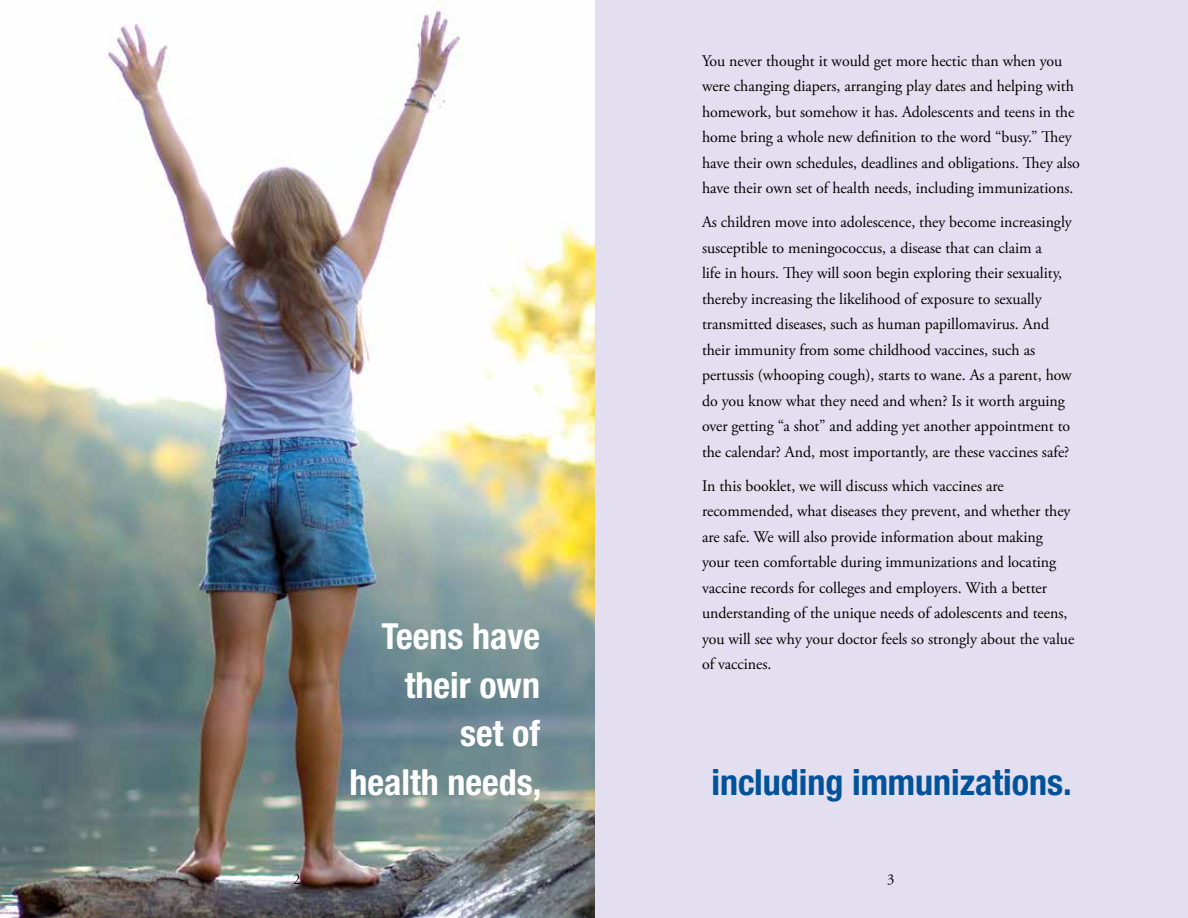
<style>
.page{position:relative;width:1188px;height:918px;background:#fff}
.page>*{position:absolute;margin:0;border:0;box-sizing:border-box;transform-origin:0 0}
.t1{font:700 condensed 36px/48.6px "Helvetica Neue";color:#fff;text-align:right}
.t2{font:700 condensed 36px "Helvetica Neue";color:#00539b}
.t3{font:16.2px/25.5px "Adobe Garamond Pro";color:#000}
.t4{font:15px "Adobe Garamond Pro";color:#000}
</style>
<div class="page">
<div style="left:586px;top:0;width:602px;height:918px;background:#e3dff0"></div>
<img style="left:0;top:0;width:595px;height:918px">
<h1 class="t1" style="left:349px;top:611px;width:193px">Teens have their own<br>set of<br>health needs,</h1>
<p class="t3" style="left:702px;top:48px;width:379px">You never thought it would get more hectic than when you were changing diapers, arranging play dates and helping with homework, but somehow it has. Adolescents and teens in the home bring a whole new definition to the word “busy.” They have their own schedules, deadlines and obligations. They also have their own set of health needs, including immunizations.</p>
<p class="t3" style="left:702px;top:210px;width:371px">As children move into adolescence, they become increasingly susceptible to meningococcus, a disease that can claim a<br>life in hours. They will soon begin exploring their sexuality, thereby increasing the likelihood of exposure to sexually transmitted diseases, such as human papillomavirus. And their immunity from some childhood vaccines, such as pertussis (whooping cough), starts to wane. As a parent, how do you know what they need and when? Is it worth arguing over getting “a shot” and adding yet another appointment to the calendar? And, most importantly, are these vaccines safe?</p>
<p class="t3" style="left:702px;top:474px;width:374px">In this booklet, we will discuss which vaccines are recommended, what diseases they prevent, and whether they are safe. We will also provide information about making your teen comfortable during immunizations and locating vaccine records for colleges and employers. With a better understanding of the unique needs of adolescents and teens, you will see why your doctor feels so strongly about the value of vaccines.</p>
<h1 class="t2" style="left:712px;top:761px;width:362px">including immunizations.</h1>
<p class="t4" style="left:293px;top:870px;width:9px">2</p>
<p class="t4" style="left:887px;top:870px;width:9px">3</p>
</div>
